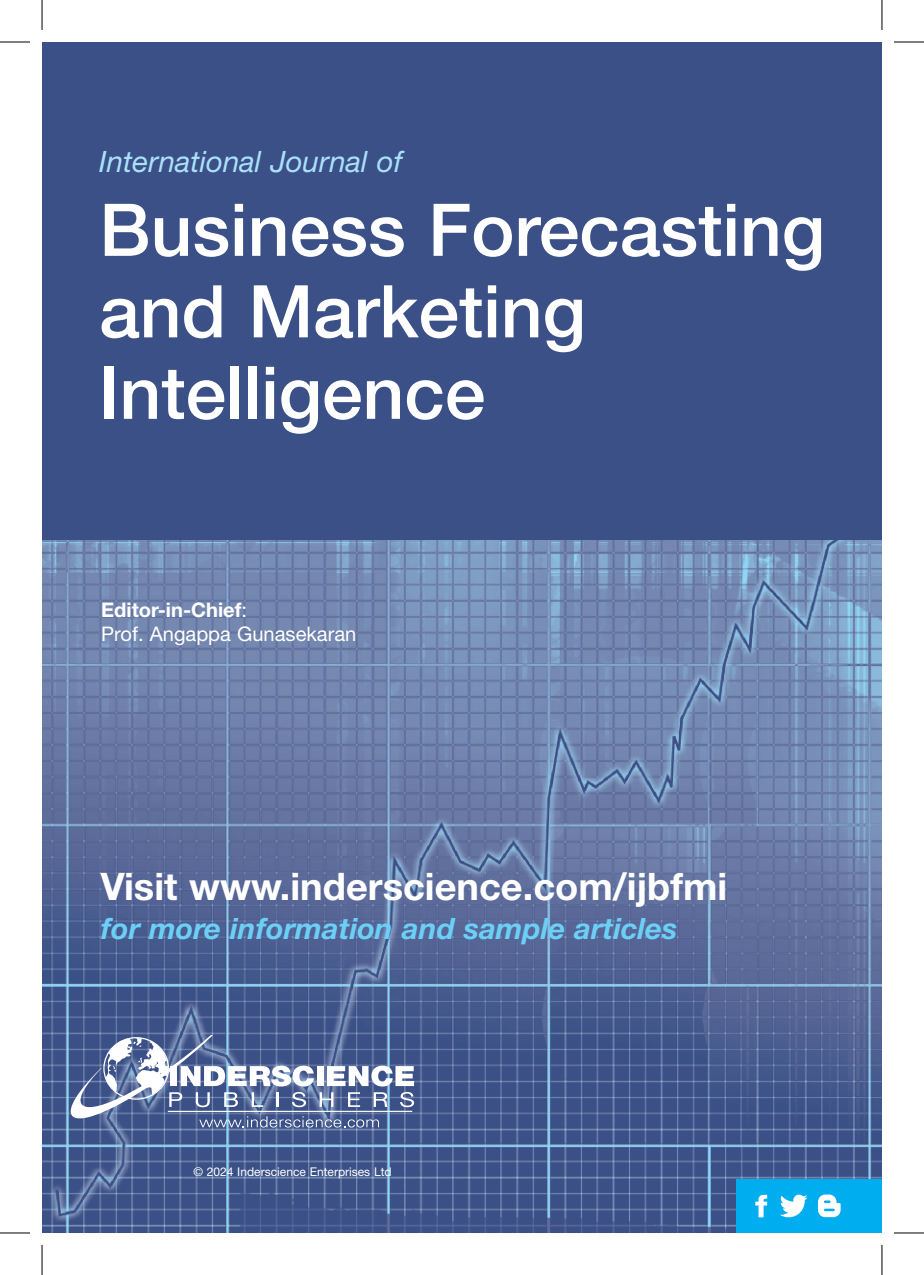
<style>
.page{position:relative;width:924px;height:1275px;background:#fff}
.page>*{position:absolute;margin:0;border:0;box-sizing:border-box;transform-origin:0 0}
.t1{font:500 72.8px/81.4px "Helvetica Neue";color:#fff}
.t2{font:700 38px "Helvetica Neue";color:#fff}
.t3{font:italic 700 29.4px "Helvetica Neue";color:#6bcff6}
.t4{font:italic 29.4px "Helvetica Neue";color:#aae0f9}
.t5{font:20px/24.4px "Helvetica Neue";color:#fff}
.t6{font:12px "Helvetica Neue";color:#fff}
.s1{font-weight:700}
</style>
<div class="page">
<img style="left:42px;top:540px;width:839px;height:693px">
<div style="left:42px;top:42px;width:839px;height:498px;background:#3a5087"></div>
<div style="left:736px;top:1179px;width:145px;height:54px;background:#00aeef"></div>
<svg style="left:71px;top:1035px;width:343px;height:92px"></svg>
<svg style="left:755px;top:1194px;width:11px;height:23px"></svg>
<svg style="left:780px;top:1194px;width:27px;height:23px"></svg>
<svg style="left:818px;top:1194px;width:22px;height:23px"></svg>
<hr style="left:0;top:42px;width:30px;height:1px;background:#000">
<hr style="left:893px;top:42px;width:30px;height:1px;background:#000">
<hr style="left:0;top:1232px;width:30px;height:1px;background:#000">
<hr style="left:893px;top:1232px;width:30px;height:1px;background:#000">
<hr style="left:42px;top:0;width:1px;height:30px;background:#000">
<hr style="left:42px;top:1245px;width:1px;height:30px;background:#000">
<hr style="left:881px;top:0;width:1px;height:30px;background:#000">
<hr style="left:881px;top:1245px;width:1px;height:30px;background:#000">
<p class="t4" style="left:99px;top:144px;width:304px">International Journal of</p>
<p class="t1" style="left:99px;top:188px;width:727px">Business Forecasting and Marketing<br>Intelligence</p>
<p class="t5" style="left:101px;top:597px;width:256px"><span class="s1">Editor-in-Chief</span>:<br>Prof. Angappa Gunasekaran</p>
<p class="t2" style="left:101px;top:862px;width:627px">Visit www.inderscience.com/ijbfmi</p>
<p class="t3" style="left:101px;top:910px;width:577px">for more information and sample articles</p>
<p class="t6" style="left:193px;top:1164px;width:199px">© 2024 Inderscience Enterprises Ltd</p>
</div>
